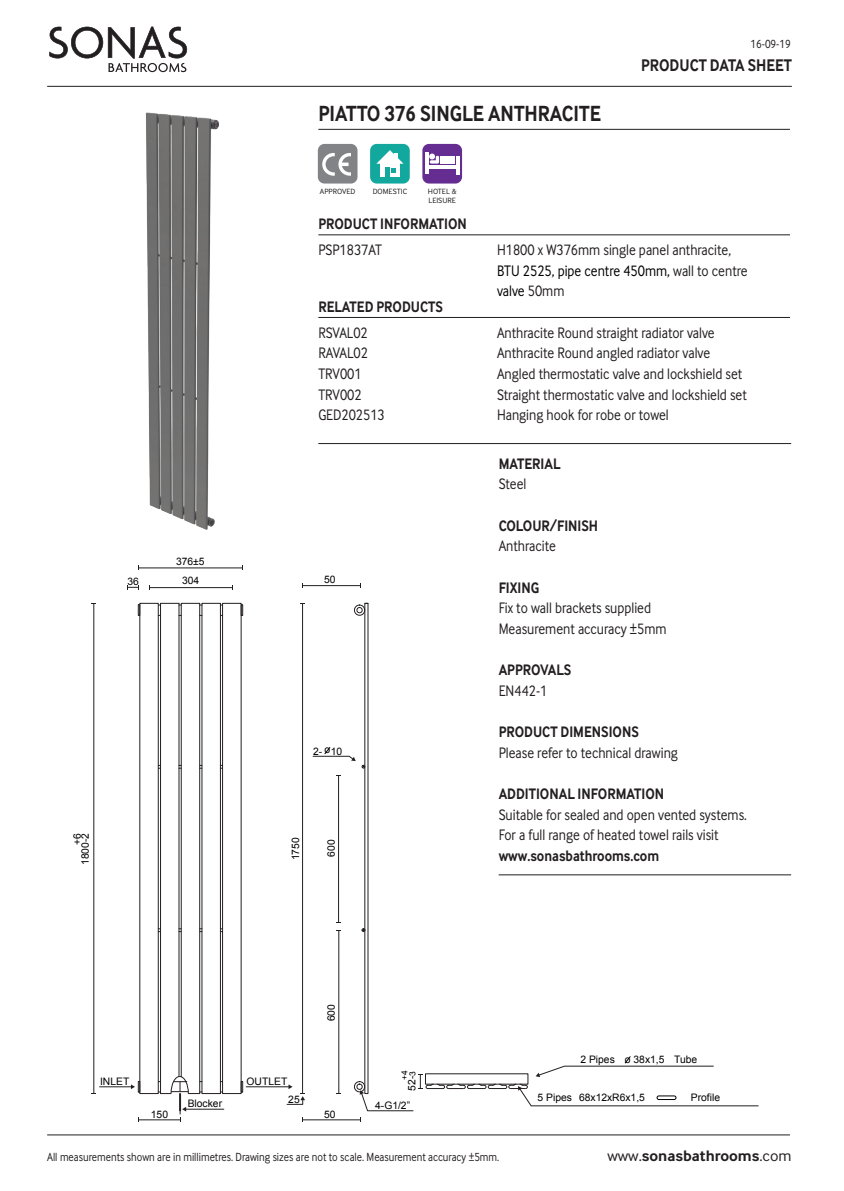
<style>
.page{position:relative;width:844px;height:1191px;background:#fff}
.page>*{position:absolute;margin:0;border:0;box-sizing:border-box;transform-origin:0 0}
.t1{font:700 22.75px "Inter Face Da Ma";color:#231f20;scale:.85 1}
.t2{font:700 17.5px "Inter Face Da Ma";color:#231f20;scale:.85 1}
.t3{font:15.75px "Inter Face Da Ma";color:#231f20;scale:.85 1}
.t4{font:700 15.75px "Inter Face Da Ma";color:#231f20;scale:.85 1}
.t5{font:15.75px "Inter Face Da Ma";color:#000;scale:.85 1}
.t6{font:700 15.75px "Inter Face Da Ma";color:#231f20}
.t7{font:12.25px "Inter Face Da Ma";color:#231f20;scale:.85 1}
.t8{font:10.33px "Arial";color:#000}
.t9{font:8.4px "Arial";color:#000}
.t10{font:7.88px/9.5px "Inter Face Da Ma";color:#231f20}
.s1{color:#231f20}
.s2{font-size:8.4px}
.s3{font-weight:400}
</style>
<div class="page">
<svg style="left:49px;top:27px;width:138px;height:45px"></svg>
<hr style="left:318px;top:317px;width:471px;height:1px;background:#231f20">
<div style="left:318px;top:144px;width:39px;height:39px;background:#818386;border-radius:7px"></div>
<svg style="left:322px;top:153px;width:29px;height:23px"></svg>
<div style="left:370px;top:144px;width:39px;height:39px;background:#12a89e;border-radius:7px"></div>
<svg style="left:380px;top:172px;width:20px;height:5px"></svg>
<div style="left:384px;top:168px;width:5px;height:9px;background:#12a89e"></div>
<svg style="left:376px;top:150px;width:27px;height:22px"></svg>
<div style="left:422px;top:144px;width:40px;height:39px;background:#652d91;border-radius:7px"></div>
<div style="left:440px;top:156px;width:15px;height:8px;background:#fff"></div>
<hr style="left:428px;top:165px;width:28px;height:4px;background:#fff">
<hr style="left:425px;top:152px;width:3px;height:22px;background:#fff">
<hr style="left:456px;top:156px;width:3px;height:19px;background:#fff">
<svg style="left:429px;top:154px;width:10px;height:9px"></svg>
<hr style="left:47px;top:86px;width:744px;height:1px;background:#231f20">
<hr style="left:47px;top:1134px;width:742px;height:1px;background:#231f20">
<hr style="left:318px;top:129px;width:471px;height:1px;background:#231f20">
<hr style="left:318px;top:234px;width:471px;height:1px;background:#231f20">
<img style="left:146px;top:112px;width:73px;height:418px">
<hr style="left:185px;top:1108px;width:39px;height:1px;background:#231f20">
<div style="left:201px;top:603px;width:20px;height:490px;border:1px solid #231f20"></div>
<hr style="left:99px;top:1086px;width:33px;height:1px;background:#231f20">
<hr style="left:246px;top:1086px;width:43px;height:1px;background:#231f20">
<div style="left:222px;top:603px;width:19px;height:490px;border:1px solid #231f20"></div>
<hr style="left:93px;top:603px;width:1px;height:490px;background:#231f20">
<hr style="left:138px;top:1119px;width:42px;height:1px;background:#231f20">
<hr style="left:302px;top:1119px;width:58px;height:1px;background:#231f20">
<hr style="left:302px;top:585px;width:58px;height:1px;background:#231f20">
<div style="left:354px;top:604px;width:11px;height:11px;border:1px solid #231f20;border-radius:50%"></div>
<div style="left:354px;top:1081px;width:11px;height:11px;border:1px solid #231f20;border-radius:50%"></div>
<svg style="left:312px;top:747px;width:43px;height:14px"></svg>
<hr style="left:302px;top:603px;width:1px;height:490px;background:#231f20">
<hr style="left:338px;top:930px;width:1px;height:163px;background:#231f20">
<svg style="left:356px;top:604px;width:8px;height:9px"></svg>
<svg style="left:241px;top:604px;width:2px;height:12px"></svg>
<svg style="left:138px;top:604px;width:2px;height:12px"></svg>
<svg style="left:241px;top:1081px;width:2px;height:11px"></svg>
<svg style="left:131px;top:1081px;width:9px;height:11px"></svg>
<hr style="left:138px;top:567px;width:104px;height:1px;background:#231f20">
<hr style="left:149px;top:587px;width:83px;height:1px;background:#231f20">
<hr style="left:338px;top:775px;width:1px;height:147px;background:#231f20">
<svg style="left:158px;top:602px;width:44px;height:520px"></svg>
<svg style="left:286px;top:1084px;width:19px;height:20px"></svg>
<svg style="left:127px;top:585px;width:12px;height:4px"></svg>
<svg style="left:356px;top:1055px;width:402px;height:56px"></svg>
<hr style="left:498px;top:874px;width:293px;height:1px;background:#231f20">
<hr style="left:318px;top:443px;width:473px;height:1px;background:#231f20">
<p class="t1" style="left:318px;top:101px;width:334px">PIATTO 376 SINGLE ANTHRACITE</p>
<p class="t10" style="left:320px;top:186px;width:37px">APPROVED</p>
<p class="t10" style="left:328px;top:186px;width:30px">HOTEL &amp;</p>
<p class="t10" style="left:372px;top:186px;width:36px">DOMESTIC</p>
<p class="t10" style="left:425px;top:186px;width:25px">HTM64</p>
<p class="t10" style="left:330px;top:186px;width:37px">APPROVED</p>
<p class="t10" style="left:371px;top:186px;width:28px">SPECIAL</p>
<p class="t10" style="left:381px;top:186px;width:28px">SPECIAL</p>
<p class="t10" style="left:417px;top:186px;width:30px">HOTEL &amp;<br>LEISURE</p>
<p class="t10" style="left:428px;top:186px;width:30px">HOTEL &amp;<br>LEISURE</p>
<p class="t7" style="left:750px;top:37px;width:49px">16-09-19</p>
<p class="t2" style="left:641px;top:55px;width:179px">PRODUCT DATA SHEET</p>
<p class="t4" style="left:318px;top:215px;width:176px">PRODUCT INFORMATION</p>
<p class="t3" style="left:318px;top:241px;width:76px">PSP1837AT</p>
<p class="t3" style="left:497px;top:241px;width:277px">H1800 x W376mm single panel anthracite,</p>
<p class="t5" style="left:497px;top:261px;width:296px">BTU 2525, pipe centre 450mm, <span class="s1">wall to centre</span></p>
<p class="t5" style="left:497px;top:282px;width:81px">valve <span class="s1">50mm</span></p>
<p class="t8" style="left:176px;top:555px;width:30px">376±5</p>
<p class="t8" style="left:127px;top:575px;width:13px">36</p>
<p class="t8" style="left:182px;top:574px;width:19px">304</p>
<p class="t8" style="left:70px;top:844px;width:13px;rotate:-90deg">+6</p>
<p class="t8" style="left:79px;top:865px;width:34px;rotate:-90deg">1800-2</p>
<p class="t4" style="left:318px;top:298px;width:148px">RELATED PRODUCTS</p>
<p class="t3" style="left:318px;top:323px;width:60px">RSVAL02</p>
<p class="t3" style="left:497px;top:323px;width:257px">Anthracite Round straight radiator valve</p>
<p class="t3" style="left:318px;top:344px;width:60px">RAVAL02</p>
<p class="t3" style="left:497px;top:344px;width:252px">Anthracite Round angled radiator valve</p>
<p class="t3" style="left:318px;top:365px;width:52px">TRV001</p>
<p class="t3" style="left:497px;top:365px;width:290px">Angled thermostatic valve and lockshield set</p>
<p class="t3" style="left:318px;top:385px;width:52px">TRV002</p>
<p class="t3" style="left:497px;top:385px;width:295px">Straight thermostatic valve and lockshield set</p>
<p class="t3" style="left:318px;top:406px;width:80px">GED202513</p>
<p class="t3" style="left:497px;top:406px;width:203px">Hanging hook for robe or towel</p>
<p class="t8" style="left:324px;top:573px;width:13px">50</p>
<p class="t8" style="left:313px;top:744px;width:31px">2- 10</p>
<p class="t8" style="left:324px;top:743px;width:7px">o</p>
<p class="t8" style="left:288px;top:860px;width:24px;rotate:-90deg">1750</p>
<p class="t8" style="left:324px;top:856px;width:19px;rotate:-90deg">600</p>
<p class="t4" style="left:498px;top:454px;width:74px">MATERIAL</p>
<p class="t3" style="left:498px;top:475px;width:34px">Steel</p>
<p class="t4" style="left:498px;top:516px;width:118px">COLOUR/FINISH</p>
<p class="t3" style="left:498px;top:537px;width:69px">Anthracite</p>
<p class="t4" style="left:498px;top:578px;width:49px">FIXING</p>
<p class="t3" style="left:498px;top:599px;width:181px">Fix to wall brackets supplied</p>
<p class="t3" style="left:498px;top:619px;width:199px">Measurement accuracy ±5mm</p>
<p class="t4" style="left:498px;top:661px;width:87px">APPROVALS</p>
<p class="t3" style="left:498px;top:681px;width:59px">EN442-1</p>
<p class="t4" style="left:498px;top:722px;width:166px">PRODUCT DIMENSIONS</p>
<p class="t3" style="left:498px;top:743px;width:212px">Please refer to technical drawing</p>
<p class="t4" style="left:498px;top:784px;width:196px">ADDITIONAL INFORMATION</p>
<p class="t3" style="left:498px;top:805px;width:293px">Suitable for sealed and open vented systems.</p>
<p class="t3" style="left:498px;top:826px;width:260px">For a full range of heated towel rails visit</p>
<p class="t4" style="left:498px;top:846px;width:190px">www.sonasbathrooms.com</p>
<p class="t8" style="left:575px;top:759px;width:24px;rotate:-90deg">1750</p>
<p class="t8" style="left:610px;top:755px;width:19px;rotate:-90deg">600</p>
<p class="t8" style="left:100px;top:1074px;width:31px">INLET</p>
<p class="t8" style="left:246px;top:1074px;width:42px">OUTLET</p>
<p class="t8" style="left:188px;top:1097px;width:36px">Blocker</p>
<p class="t8" style="left:151px;top:1107px;width:19px">150</p>
<p class="t8" style="left:288px;top:1092px;width:13px">25</p>
<p class="t8" style="left:324px;top:1021px;width:19px;rotate:-90deg">600</p>
<p class="t8" style="left:324px;top:1107px;width:13px">50</p>
<p class="t9" style="left:399px;top:1080px;width:11px;rotate:-90deg">+4</p>
<p class="t8" style="left:405px;top:1090px;width:21px;rotate:-90deg">52-<span class="s2">3</span></p>
<p class="t8" style="left:375px;top:1098px;width:36px">4-G1/2”</p>
<p class="t8" style="left:580px;top:1052px;width:36px">2 Pipes</p>
<p class="t8" style="left:624px;top:1052px;width:74px">o 38x1,5 Tube</p>
<p class="t8" style="left:537px;top:1091px;width:109px">5 Pipes 68x12xR6x1,5</p>
<p class="t8" style="left:690px;top:1091px;width:31px">Profile</p>
<p class="t7" style="left:47px;top:1150px;width:533px">All measurements shown are in millimetres. Drawing sizes are not to scale. Measurement accuracy ±5mm.</p>
<p class="t6" style="left:607px;top:1146px;width:185px"><span class="s3">www.</span>sonasbathrooms<span class="s3">.com</span></p>
<p class="t8" style="left:294px;top:1153px;width:36px">2 Pipes</p>
<p class="t8" style="left:338px;top:1153px;width:74px">o 38x1,5 Tube</p>
</div>
